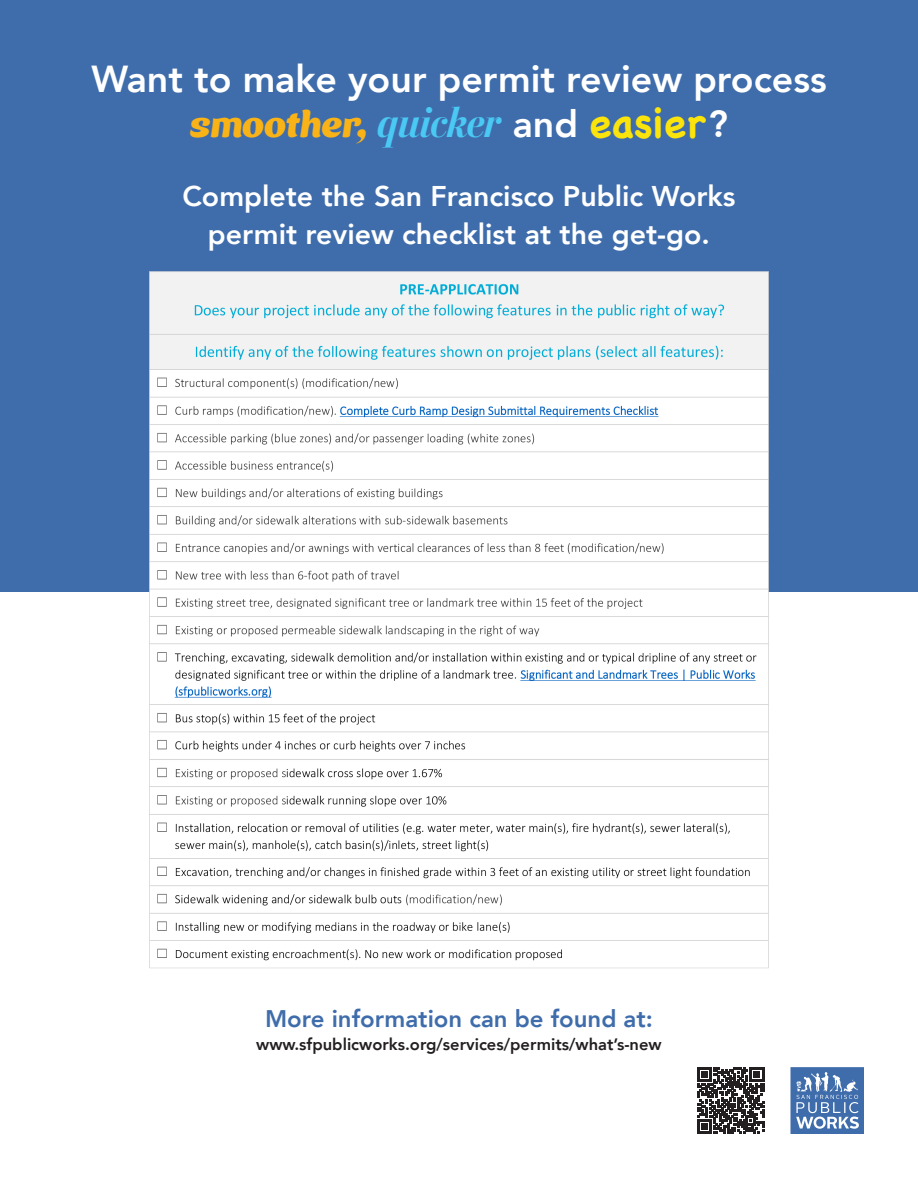
<style>
.page{position:relative;width:918px;height:1188px;background:#fff}
.page>*{position:absolute;margin:0;border:0;box-sizing:border-box;transform-origin:0 0}
.t1{font:800 37.5px "Avenir";color:#fff}
.t2{font:37.5px "Ice Cream Slant";color:#f9b317}
.t3{font:800 28.5px "Avenir";color:#fff}
.t4{font:800 24px "Avenir";color:#3f6dab}
.t5{font:800 16.5px "Avenir";color:#231f20}
.s1{font-family:"Stilson Display";font-weight:700;font-style:italic;font-size:43.5px;color:#49c9f4}
.s2{font-family:"Avenir";font-weight:800;color:#fff}
.s3{font-family:"Chalkboard";font-weight:700;font-size:40.5px;color:#fbe30c}
</style>
<div class="page">
<div style="left:0;top:0;width:918px;height:592px;background:#3f6dab"></div>
<img style="left:149px;top:271px;width:620px;height:698px">
<svg style="left:790px;top:1067px;width:74px;height:67px;background:#658abb"></svg>
<svg style="left:698px;top:1067px;width:66px;height:67px"></svg>
<p class="t1" style="left:91px;top:49px;width:737px">Want to make your permit review process</p>
<p class="t2" style="left:190px;top:92px;width:539px">smoother, <span class="s1">quicker</span> <span class="s2">and</span> <span class="s3">easier</span><span class="s2">?</span></p>
<p class="t3" style="left:182px;top:173px;width:555px">Complete the San Francisco Public Works</p>
<p class="t3" style="left:208px;top:212px;width:504px">permit review checklist at the get-go.</p>
<p class="t4" style="left:265px;top:1000px;width:389px">More information can be found at:</p>
<p class="t5" style="left:256px;top:1031px;width:407px">www.sfpublicworks.org/services/permits/what’s-new</p>
</div>
